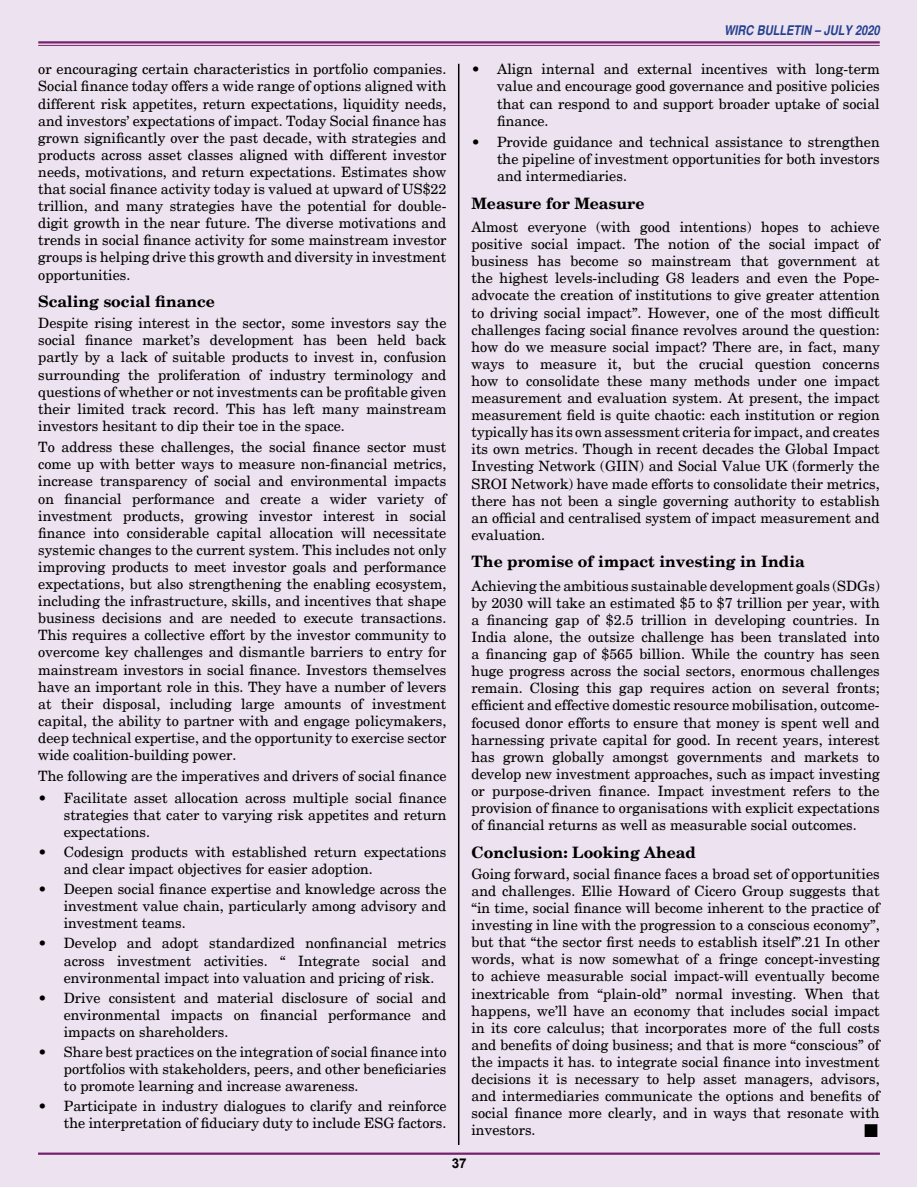
<style>
.page{position:relative;width:918px;height:1188px;background:#fff}
.page>*{position:absolute;margin:0;border:0;box-sizing:border-box;transform-origin:0 0}
.t1{font:700 15.75px "New Century Schlbk";color:#000}
.t2{font:14.25px/17.1px "New Century Schlbk";color:#000;text-align:justify}
.t3{font:italic 700 condensed 13.5px "Helvetica";color:#25408f}
.t4{font:700 13.5px "Helvetica";color:#000}
</style>
<div class="page">
<div style="left:1px;top:1px;width:916px;height:1186px;background:#ede3f0"></div>
<hr style="left:38px;top:1153px;width:842px;height:2px;background:#76236c">
<hr style="left:38px;top:41px;width:842px;height:3px;background:#76236c">
<hr style="left:38px;top:45px;width:842px;height:1px;background:#76236c">
<div style="left:865px;top:1125px;width:12px;height:11px;background:#000"></div>
<div style="left:865px;top:1124px;width:12px;height:13px;border:2px solid #000"></div>
<hr style="left:458px;top:64px;width:1px;height:1081px;background:#000">
<p class="t2" style="left:38px;top:61px;width:410px">or encouraging certain characteristics in portfolio companies.<br>Social finance today offers a wide range of options aligned with different risk appetites, return expectations, liquidity needs, and investors’ expectations of impact. Today Social finance has grown significantly over the past decade, with strategies and products across asset classes aligned with different investor needs, motivations, and return expectations. Estimates show that social finance activity today is valued at upward of US$22 trillion, and many strategies have the potential for double&shy;digit growth in the near future. The diverse motivations and trends in social finance activity for some mainstream investor groups is helping drive this growth and diversity in investment opportunities.</p>
<p class="t1" style="left:38px;top:291px;width:178px">Scaling social finance</p>
<p class="t2" style="left:38px;top:315px;width:410px">Despite rising interest in the sector, some investors say the social finance market’s development has been held back partly by a lack of suitable products to invest in, confusion surrounding the proliferation of industry terminology and questions of whether or not investments can be profitable given their limited track record. This has left many mainstream investors hesitant to dip their toe in the space.</p>
<p class="t2" style="left:38px;top:439px;width:410px">To address these challenges, the social finance sector must come up with better ways to measure non-financial metrics, increase transparency of social and environmental impacts on financial performance and create a wider variety of investment products, growing investor interest in social finance into considerable capital allocation will necessitate systemic changes to the current system. This includes not only improving products to meet investor goals and performance expectations, but also strengthening the enabling ecosystem, including the infrastructure, skills, and incentives that shape business decisions and are needed to execute transactions.<br>This requires a collective effort by the investor community to overcome key challenges and dismantle barriers to entry for mainstream investors in social finance. Investors themselves have an important role in this. They have a number of levers at their disposal, including large amounts of investment capital, the ability to partner with and engage policymakers, deep technical expertise, and the opportunity to exercise sector wide coalition-building power.</p>
<p class="t2" style="left:38px;top:768px;width:410px">The following are the imperatives and drivers of social finance</p>
<p class="t2" style="left:64px;top:789px;width:384px;text-indent:-26px">• Facilitate asset allocation across multiple social finance strategies that cater to varying risk appetites and return expectations.</p>
<p class="t2" style="left:64px;top:844px;width:384px;text-indent:-26px">• Codesign products with established return expectations and clear impact objectives for easier adoption.</p>
<p class="t2" style="left:64px;top:881px;width:384px;text-indent:-26px">• Deepen social finance expertise and knowledge across the investment value chain, particularly among advisory and investment teams.</p>
<p class="t2" style="left:64px;top:935px;width:384px;text-indent:-26px">• Develop and adopt standardized nonfinancial metrics across investment activities. “ Integrate social and environmental impact into valuation and pricing of risk.</p>
<p class="t2" style="left:64px;top:989px;width:384px;text-indent:-26px">• Drive consistent and material disclosure of social and environmental impacts on financial performance and impacts on shareholders.</p>
<p class="t2" style="left:64px;top:1044px;width:384px;text-indent:-26px">• Share best practices on the integration of social finance into portfolios with stakeholders, peers, and other beneficiaries to promote learning and increase awareness.</p>
<p class="t2" style="left:38px;top:1098px;width:410px;text-align:right">• Participate in industry dialogues to clarify and reinforce the interpretation of fiduciary duty to include ESG factors.</p>
<p class="t3" style="left:724px;top:22px;width:157px">WIRC BULLETIN – JULY 2020</p>
<p class="t2" style="left:497px;top:61px;width:384px;text-indent:-26px">• Align internal and external incentives with long-term value and encourage good governance and positive policies that can respond to and support broader uptake of social finance.</p>
<p class="t2" style="left:497px;top:133px;width:384px;text-indent:-26px">• Provide guidance and technical assistance to strengthen the pipeline of investment opportunities for both investors and intermediaries.</p>
<p class="t1" style="left:472px;top:193px;width:174px">Measure for Measure</p>
<p class="t2" style="left:472px;top:219px;width:410px">Almost everyone (with good intentions) hopes to achieve positive social impact. The notion of the social impact of business has become so mainstream that government at the highest levels-including G8 leaders and even the Pope&shy;advocate the creation of institutions to give greater attention to driving social impact”. However, one of the most difficult challenges facing social finance revolves around the question: how do we measure social impact? There are, in fact, many ways to measure it, but the crucial question concerns how to consolidate these many methods under one impact measurement and evaluation system. At present, the impact measurement field is quite chaotic: each institution or region typically has its own assessment criteria for impact, and creates its own metrics. Though in recent decades the Global Impact Investing Network (GIIN) and Social Value UK (formerly the SROI Network) have made efforts to consolidate their metrics, there has not been a single governing authority to establish an official and centralised system of impact measurement and evaluation.</p>
<p class="t1" style="left:472px;top:552px;width:335px">The promise of impact investing in India</p>
<p class="t2" style="left:472px;top:577px;width:410px">Achieving the ambitious sustainable development goals (SDGs) by 2030 will take an estimated $5 to $7 trillion per year, with a financing gap of $2.5 trillion in developing countries. In India alone, the outsize challenge has been translated into a financing gap of $565 billion. While the country has seen huge progress across the social sectors, enormous challenges remain. Closing this gap requires action on several fronts; efficient and effective domestic resource mobilisation, outcome&shy;focused donor efforts to ensure that money is spent well and harnessing private capital for good. In recent years, interest has grown globally amongst governments and markets to develop new investment approaches, such as impact investing or purpose-driven finance. Impact investment refers to the provision of finance to organisations with explicit expectations of financial returns as well as measurable social outcomes.</p>
<p class="t1" style="left:472px;top:842px;width:226px">Conclusion: Looking Ahead</p>
<p class="t2" style="left:471px;top:865px;width:410px">Going forward, social finance faces a broad set of opportunities and challenges. Ellie Howard of Cicero Group suggests that “in time, social finance will become inherent to the practice of investing in line with the progression to a conscious economy”, but that “the sector first needs to establish itself”.21 In other words, what is now somewhat of a fringe concept-investing to achieve measurable social impact-will eventually become inextricable from “plain-old” normal investing. When that happens, we’ll have an economy that includes social impact in its core calculus; that incorporates more of the full costs and benefits of doing business; and that is more “conscious” of the impacts it has. to integrate social finance into investment decisions it is necessary to help asset managers, advisors, and intermediaries communicate the options and benefits of social finance more clearly, and in ways that resonate with investors.</p>
<p class="t4" style="left:452px;top:1154px;width:17px">37</p>
</div>
